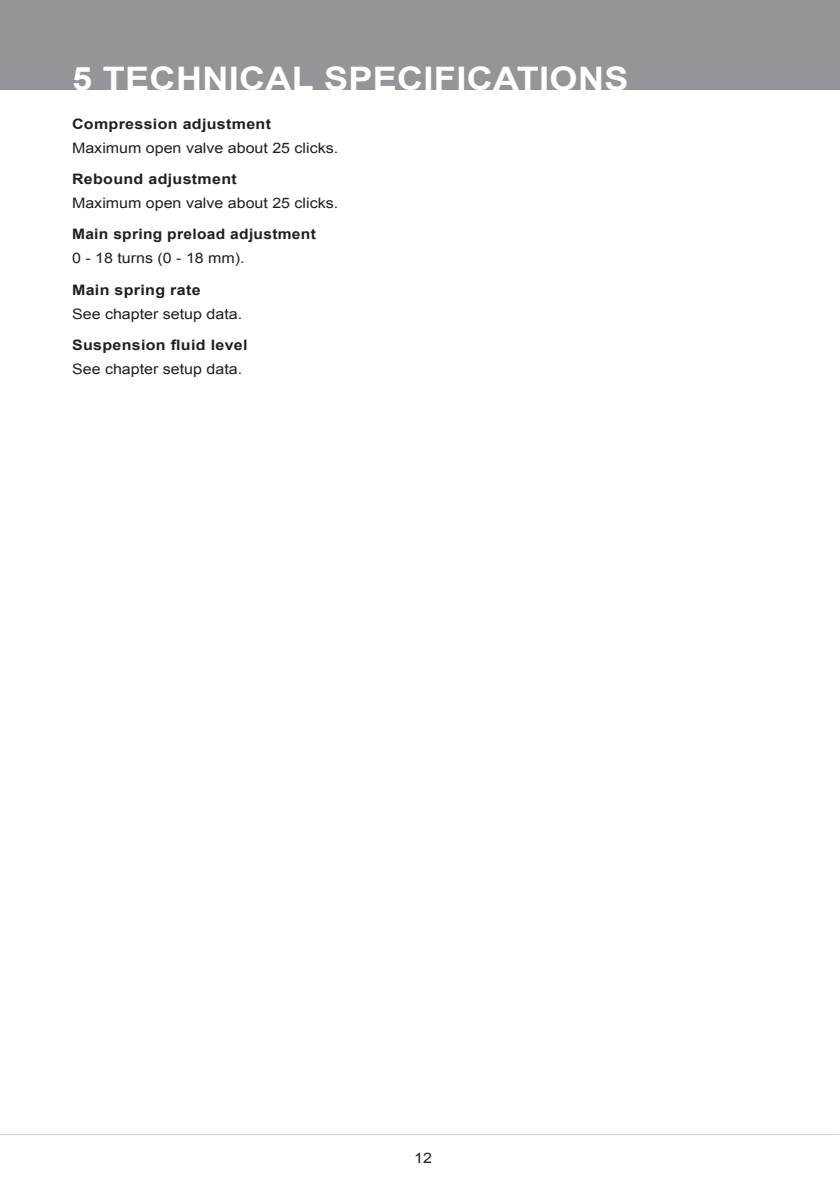
<style>
.page{position:relative;width:840px;height:1191px;background:#fff}
.page>*{position:absolute;margin:0;border:0;box-sizing:border-box;transform-origin:0 0}
.t1{font:700 32.4px "Arial";letter-spacing:.01em;color:#fff;scale:1.11 1}
.t2{font:14.4px "Arial";color:#231f20;scale:1.11 1}
.t3{font:700 14.4px "Arial";letter-spacing:.02em;color:#231f20;scale:1.11 1}
.t4{font:700 14.4px "Arial";letter-spacing:.02em;color:#231f20;scale:1.08 1}
</style>
<div class="page">
<div style="left:0;top:0;width:839px;height:90px;background:#939598"></div>
<hr style="left:0;top:1134px;width:838px;height:1px;background:#d1d2d4">
<h1 class="t1" style="left:72px;top:57px;width:502px">5 TECHNICAL SPECIFICATIONS</h1>
<p class="t3" style="left:72px;top:114px;width:181px">Compression adjustment</p>
<p class="t2" style="left:72px;top:138px;width:241px">Maximum open valve about 25 clicks.</p>
<p class="t3" style="left:72px;top:169px;width:150px">Rebound adjustment</p>
<p class="t2" style="left:72px;top:194px;width:241px">Maximum open valve about 25 clicks.</p>
<p class="t4" style="left:72px;top:225px;width:227px">Main spring preload adjustment</p>
<p class="t2" style="left:72px;top:249px;width:157px">0 - 18 turns (0 - 18 mm).</p>
<p class="t3" style="left:72px;top:280px;width:117px">Main spring rate</p>
<p class="t2" style="left:72px;top:304px;width:155px">See chapter setup data.</p>
<p class="t3" style="left:72px;top:335px;width:159px">Suspension fluid level</p>
<p class="t2" style="left:72px;top:360px;width:155px">See chapter setup data.</p>
<p class="t2" style="left:414px;top:1148px;width:18px">12</p>
</div>
